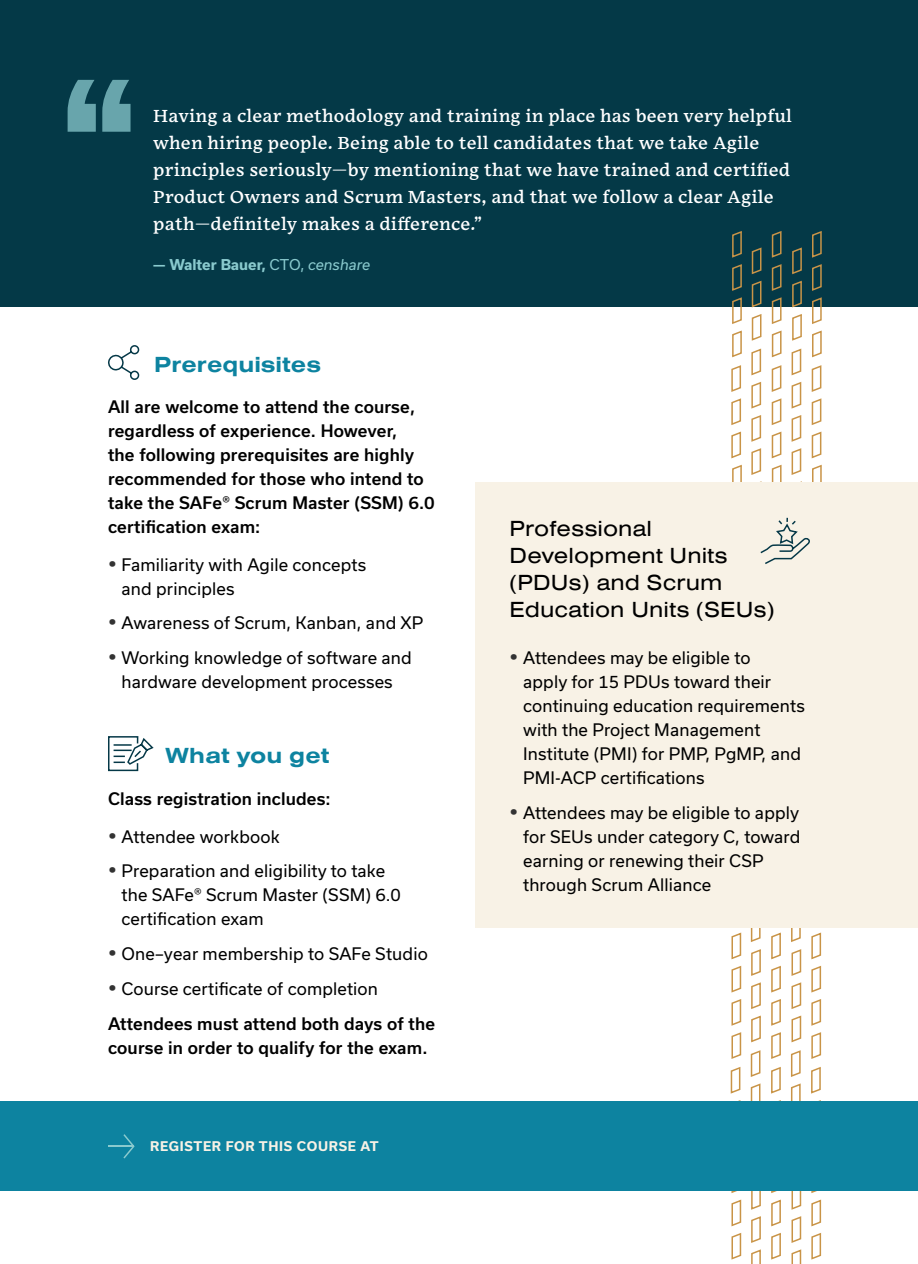
<style>
.page{position:relative;width:918px;height:1264px;background:#fff}
.page>*{position:absolute;margin:0;border:0;box-sizing:border-box;transform-origin:0 0}
.t1{font:700 180px "Nimbus San Ext";color:#8acace}
.t2{font:22.5px/27px "Nimbus San Ext";color:#000}
.t3{font:700 22.5px "Nimbus San Ext";color:#0d83a0}
.t4{font:18px/27px "Embury Text";letter-spacing:.01em;color:#fff}
.t5{font:16.5px/24px "Usual";letter-spacing:.01em;color:#000}
.t6{font:500 16.5px/24px "Usual";letter-spacing:.01em;color:#000}
.t7{font:700 14.25px "Usual";color:#8acace}
.t8{font:700 12.75px "Usual";letter-spacing:.055em;color:#f8f2e6}
.s1{font-weight:400}
.s2{font-weight:400;font-style:italic}
.s3{font-weight:700;font-size:22.5px;color:#333}
</style>
<div class="page">
<div style="left:0;top:0;width:918px;height:306px;background:#043947"></div>
<svg style="left:730px;top:231px;width:93px;height:1033px"></svg>
<svg style="left:108px;top:736px;width:46px;height:36px"></svg>
<svg style="left:108px;top:345px;width:32px;height:35px"></svg>
<div style="left:476px;top:483px;width:442px;height:444px;background:#f8f2e6"></div>
<svg style="left:760px;top:517px;width:50px;height:47px"></svg>
<div style="left:0;top:1101px;width:918px;height:90px;background:#0d83a0"></div>
<svg style="left:123px;top:1134px;width:12px;height:24px"></svg>
<hr style="left:108px;top:1145px;width:26px;height:2px;background:#8acace">
<h1 class="t1" style="left:57px;top:18px;width:86px">“</h1>
<p class="t4" style="left:153px;top:100px;width:640px">Having a clear methodology and training in place has been very helpful when hiring people. Being able to tell candidates that we take Agile principles seriously—by mentioning that we have trained and certified Product Owners and Scrum Masters, and that we follow a clear Agile path—definitely makes a difference.”</p>
<p class="t7" style="left:153px;top:256px;width:218px">— Walter Bauer, <span class="s1">CTO,</span> <span class="s2">censhare</span></p>
<h2 class="t3" style="left:154px;top:349px;width:168px">Prerequisites</h2>
<p class="t6" style="left:108px;top:395px;width:328px">All are welcome to attend the course, regardless of experience. However,<br>the following prerequisites are highly recommended for those who intend to take the SAFe® Scrum Master (SSM) 6.0 certification exam:</p>
<p class="t5" style="left:122px;top:552px;width:246px;text-indent:-14px"><span class="s3">•</span> Familiarity with Agile concepts and principles</p>
<p class="t5" style="left:108px;top:611px;width:317px"><span class="s3">•</span> Awareness of Scrum, Kanban, and XP</p>
<p class="t5" style="left:108px;top:646px;width:305px;text-align:center"><span class="s3">•</span> Working knowledge of software and hardware development processes</p>
<h2 class="t3" style="left:166px;top:740px;width:165px">What you get</h2>
<p class="t6" style="left:108px;top:787px;width:224px">Class registration includes:</p>
<p class="t5" style="left:108px;top:824px;width:173px"><span class="s3">•</span> Attendee workbook</p>
<p class="t5" style="left:122px;top:859px;width:281px;text-indent:-14px"><span class="s3">•</span> Preparation and eligibility to take the SAFe® Scrum Master (SSM) 6.0 certification exam</p>
<p class="t5" style="left:108px;top:942px;width:321px"><span class="s3">•</span> One–year membership to SAFe Studio</p>
<p class="t6" style="left:108px;top:971px;width:329px;line-height:34.8px"><span class="s3">•</span> <span class="s1">Course certificate of completion<br></span>Attendees must attend both days of the</p>
<p class="t6" style="left:108px;top:1035px;width:321px">course in order to qualify for the exam.</p>
<p class="t8" style="left:150px;top:1139px;width:230px">REGISTER FOR THIS COURSE AT</p>
<h2 class="t2" style="left:510px;top:514px;width:266px">Professional<br>Development Units (PDUs) and Scrum<br>Education Units (SEUs)</h2>
<p class="t5" style="left:523px;top:646px;width:283px;text-indent:-14px"><span class="s3">•</span> Attendees may be eligible to<br>apply for 15 PDUs toward their continuing education requirements with the Project Management<br>Institute (PMI) for PMP, PgMP, and<br>PMI-ACP certifications</p>
<p class="t5" style="left:523px;top:800px;width:279px;text-indent:-14px"><span class="s3">•</span> Attendees may be eligible to apply for SEUs under category C, toward earning or renewing their CSP through Scrum Alliance</p>
</div>
